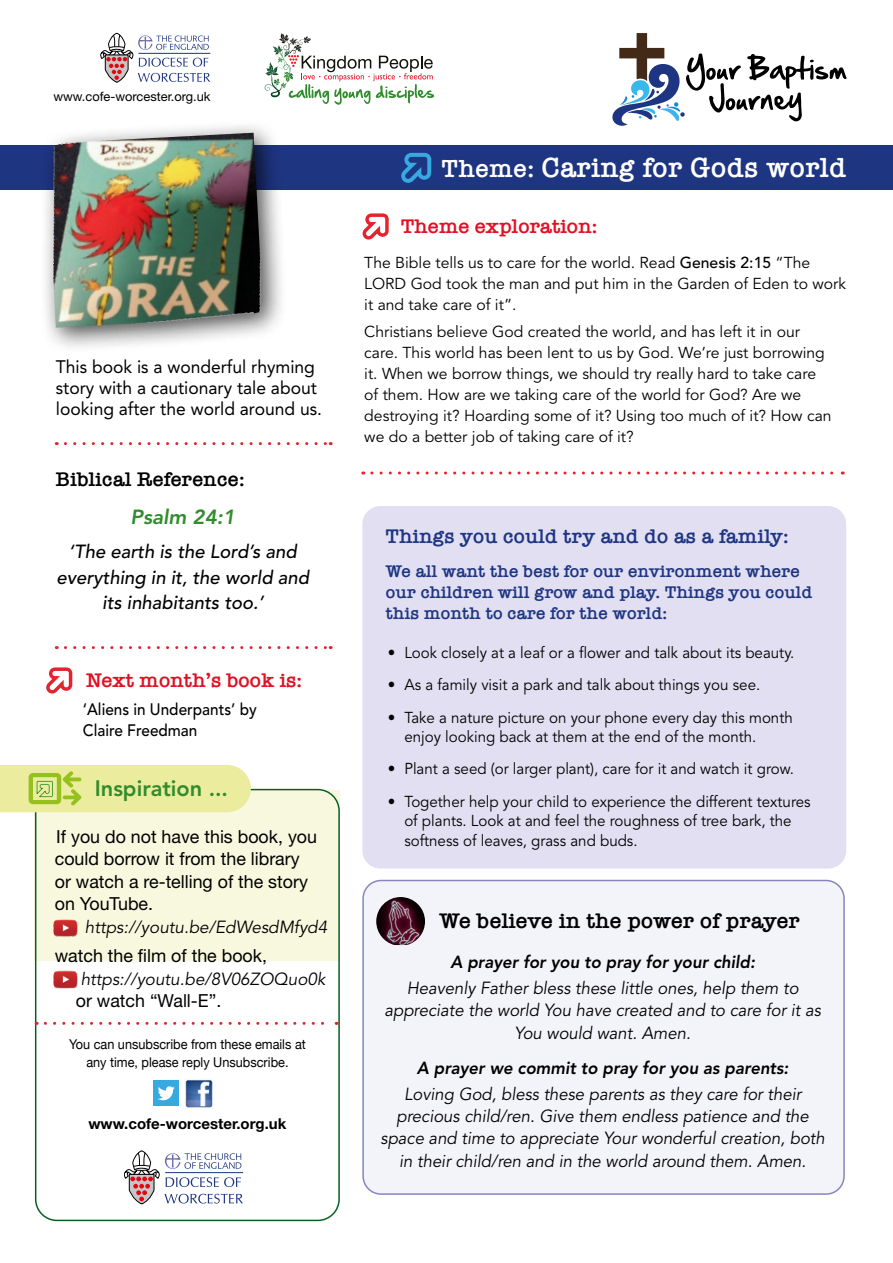
<style>
.page{position:relative;width:893px;height:1263px;background:#fff}
.page>*{position:absolute;margin:0;border:0;box-sizing:border-box;transform-origin:0 0}
.t1{font:600 28.5px "American Typewriter";letter-spacing:.02em;color:#fff}
.t2{font:800 22.2px "Avenir";color:#318c2c}
.t3{font:600 21.9px "American Typewriter";letter-spacing:.01em;color:#000}
.t4{font:600 20.4px "American Typewriter";color:#e11023}
.t5{font:600 20.4px "American Typewriter";letter-spacing:.01em;color:#1e3582}
.t6{font:600 20.4px "American Typewriter";letter-spacing:.01em;color:#000}
.t7{font:italic 800 20.4px "Avenir";color:#318c2c}
.t8{font:italic 500 18.9px/25.5px "Avenir";color:#000;text-align:center}
.t9{font:18px/22.5px "Helvetica Neue";color:#000}
.t10{font:18px/21px "Avenir";color:#000}
.t11{font:italic 17.4px/22.2px "Avenir";color:#000;text-align:center;scale:.96 1}
.t12{font:600 17.4px/21px "American Typewriter";letter-spacing:.01em;color:#1e3582}
.t13{font:italic 800 17.4px "Avenir";color:#000;scale:.96 1}
.t14{font:italic 17.4px "Avenir";color:#000}
.t15{font:500 16.5px/21px "Avenir";color:#000;scale:.93 1}
.t16{font:15.75px/21px "Avenir";color:#000}
.t17{font:15.75px/19.5px "Avenir";color:#000;scale:.96 1}
.t18{font:700 15px "Helvetica Neue";color:#000}
.t19{font:13.5px/18px "Helvetica Neue";color:#000;text-align:center;scale:.94 1}
.t20{font:12.9px "Helvetica Neue";color:#000}
.s1{font-size:25.5px}
.s2{font-weight:500}
</style>
<div class="page">
<div style="left:363px;top:880px;width:481px;height:314px;background:#f3f3fa;border-radius:18px"></div>
<div style="left:362px;top:880px;width:483px;height:315px;border:2px solid #8884bf;border-radius:18px"></div>
<div style="left:35px;top:790px;width:305px;height:171px;background:#f8f8df"></div>
<div style="left:35px;top:789px;width:305px;height:432px;border:2px solid #07601f;border-radius:21px"></div>
<div style="left:0;top:146px;width:893px;height:44px;background:#1e3582"></div>
<svg style="left:372px;top:471px;width:471px;height:3px"></svg>
<svg style="left:65px;top:442px;width:266px;height:3px"></svg>
<svg style="left:65px;top:646px;width:266px;height:3px"></svg>
<svg style="left:45px;top:1022px;width:292px;height:3px"></svg>
<svg style="left:401px;top:153px;width:30px;height:30px"></svg>
<svg style="left:46px;top:667px;width:26px;height:26px"></svg>
<svg style="left:363px;top:213px;width:26px;height:27px"></svg>
<div style="left:362px;top:506px;width:484px;height:362px;background:#e1dff1;border-radius:18px"></div>
<div style="left:40px;top:120px;width:248px;height:234px;background:#000;opacity:.69"></div>
<img style="left:46px;top:133px;width:217px;height:195px">
<img style="left:53px;top:919px;width:25px;height:18px">
<img style="left:53px;top:970px;width:25px;height:19px">
<img style="left:376px;top:897px;width:49px;height:48px">
<svg style="left:265px;top:33px;width:169px;height:72px"></svg>
<svg style="left:100px;top:33px;width:110px;height:50px"></svg>
<svg style="left:612px;top:33px;width:235px;height:93px"></svg>
<div style="left:153px;top:1080px;width:26px;height:26px;background:#36a9e1"></div>
<img style="left:185px;top:1079px;width:28px;height:29px">
<svg style="left:158px;top:1086px;width:17px;height:14px"></svg>
<svg style="left:124px;top:1150px;width:119px;height:54px"></svg>
<svg style="left:0;top:765px;width:251px;height:47px;background:#e4e997"></svg>
<p class="t20" style="left:53px;top:88px;width:158px">www.cofe-worcester.org.uk</p>
<p class="t10" style="left:56px;top:356px;width:268px">This book is a wonderful rhyming story with a cautionary tale about looking after the world around us.</p>
<p class="t6" style="left:56px;top:464px;width:190px">Biblical Reference:</p>
<p class="t7" style="left:130px;top:505px;width:106px">Psalm 24:1</p>
<p class="t8" style="left:57px;top:539px;width:254px">‘The earth is the Lord’s and everything in it, the world and its inhabitants too.’</p>
<p class="t4" style="left:86px;top:665px;width:218px">Next month’s book is:</p>
<p class="t15" style="left:83px;top:699px;width:189px">‘Aliens in Underpants’ by<br>Claire Freedman</p>
<h2 class="t2" style="left:95px;top:775px;width:135px">Inspiration ...</h2>
<p class="t9" style="left:55px;top:825px;width:264px">If you do not have this book, you could borrow it from the library or watch a re-telling of the story on YouTube.</p>
<p class="t9" style="left:55px;top:944px;width:214px">watch the film of the book,</p>
<p class="t14" style="left:81px;top:968px;width:246px">https://youtu.be/8V06ZOQuo0k</p>
<p class="t9" style="left:76px;top:989px;width:147px">or watch “Wall-E”.</p>
<p class="t14" style="left:85px;top:917px;width:244px">https://youtu.be/EdWesdMfyd4</p>
<p class="t19" style="left:69px;top:1035px;width:253px">You can unsubscribe from these emails at any time, please reply Unsubscribe.</p>
<p class="t18" style="left:88px;top:1114px;width:200px">www.cofe-worcester.org.uk</p>
<h1 class="t1" style="left:442px;top:146px;width:406px"><span class="s1">Theme:</span> Caring for Gods world</h1>
<p class="t4" style="left:401px;top:210px;width:198px">Theme exploration:</p>
<p class="t16" style="left:364px;top:252px;width:483px">The Bible tells us to care for the world. Read <span class="s2">Genesis 2:15</span> “The<br>LORD God took the man and put him in the Garden of Eden to work it and take care of it”.</p>
<p class="t16" style="left:364px;top:322px;width:469px">Christians believe God created the world, and has left it in our care. This world has been lent to us by God. We’re just borrowing it. When we borrow things, we should try really hard to take care of them. How are we taking care of the world for God? Are we destroying it? Hoarding some of it? Using too much of it? How can we do a better job of taking care of it?</p>
<p class="t5" style="left:386px;top:521px;width:404px">Things you could try and do as a family:</p>
<p class="t12" style="left:386px;top:561px;width:428px">We all want the best for our environment where our children will grow and play. Things you could this month to care for the world:</p>
<p class="t17" style="left:388px;top:643px;width:425px">• Look closely at a leaf or a flower and talk about its beauty.</p>
<p class="t17" style="left:388px;top:676px;width:389px">• As a family visit a park and talk about things you see.</p>
<p class="t17" style="left:404px;top:708px;width:406px;text-indent:-16px">• Take a nature picture on your phone every day this month enjoy looking back at them at the end of the month.</p>
<p class="t17" style="left:388px;top:760px;width:425px">• Plant a seed (or larger plant), care for it and watch it grow.</p>
<p class="t17" style="left:404px;top:792px;width:425px;text-indent:-16px">• Together help your child to experience the different textures of plants. Look at and feel the roughness of tree bark, the softness of leaves, grass and buds.</p>
<h3 class="t3" style="left:440px;top:904px;width:361px">We believe in the power of prayer</h3>
<p class="t13" style="left:450px;top:951px;width:319px">A prayer for you to pray for your child:</p>
<p class="t11" style="left:384px;top:977px;width:456px">Heavenly Father bless these little ones, help them to appreciate the world You have created and to care for it as<br>You would want. Amen.</p>
<p class="t13" style="left:417px;top:1057px;width:389px">A prayer we commit to pray for you as parents:</p>
<p class="t11" style="left:381px;top:1083px;width:464px">Loving God, bless these parents as they care for their precious child/ren. Give them endless patience and the space and time to appreciate Your wonderful creation, both in their child/ren and in the world around them. Amen.</p>
</div>
